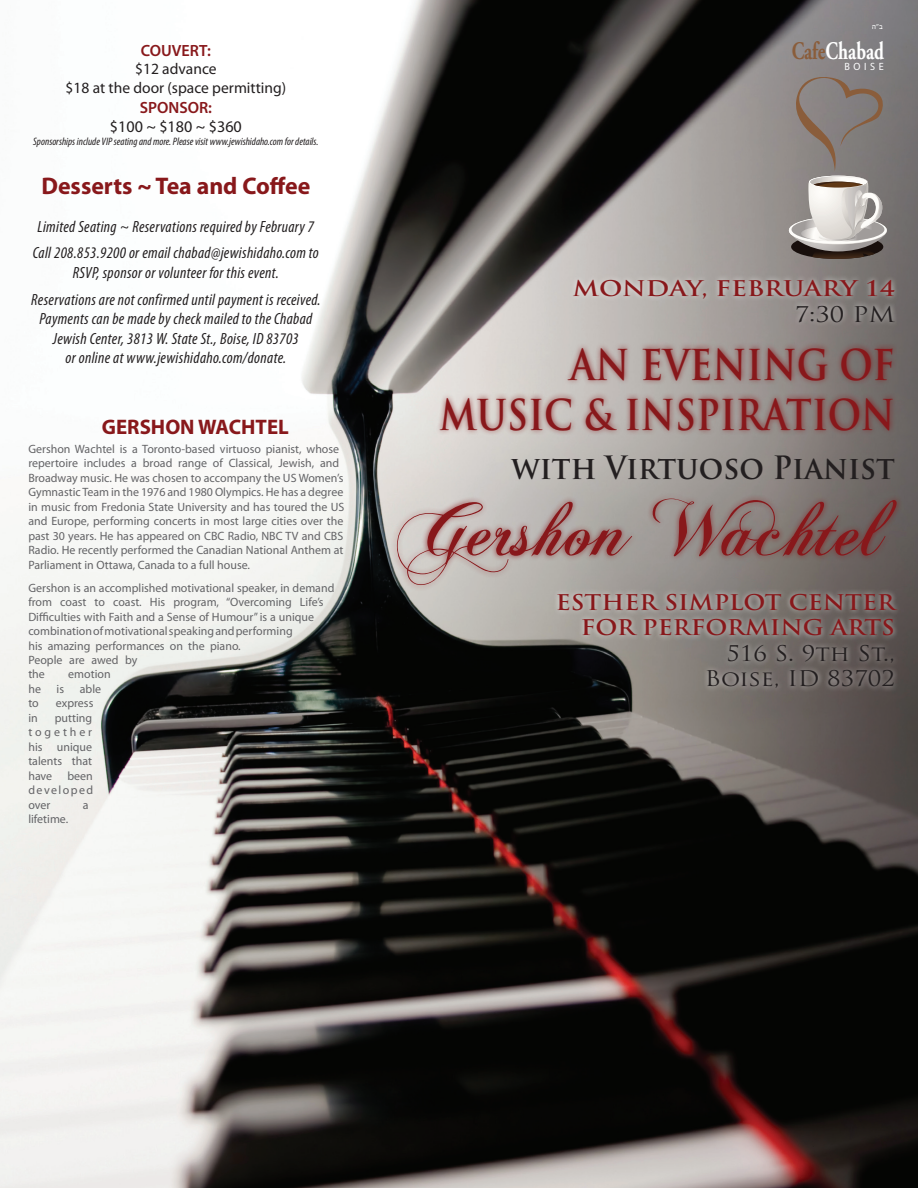
<style>
.page{position:relative;width:918px;height:1188px;background:#fff}
.page>*{position:absolute;margin:0;border:0;box-sizing:border-box;transform-origin:0 0}
.t1{font:82.5px "Chopin Script";color:#88181b}
.t2{font:700 41.4px/49.7px "Trajan Pro";color:#88181b;text-align:right;scale:.87 1}
.t3{font:700 31.35px "Trajan Pro";color:#231f20;scale:.95 1}
.t4{font:700 25.2px "Adobe Garamond Pro";color:#fff;scale:.73 1}
.t5{font:700 24.15px "Myriad Pro";color:#88181b}
.t6{font:700 21.15px/25.3px "Trajan Pro";color:#88181b;text-align:right;scale:1.12 1}
.t7{font:21.15px/25.3px "Trajan Pro";color:#231f20;text-align:right;scale:1.12 1}
.t8{font:700 21.15px "Trajan Pro";color:#88181b;scale:1.19 1}
.t9{font:700 21.15px "Myriad Pro";color:#88181b}
.t10{font:21.15px "Trajan Pro";color:#231f20;scale:1.19 1}
.t11{font:italic condensed 16.35px/26.5px "Myriad Pro";letter-spacing:.02em;color:#231f20;text-align:center}
.t12{font:600 16.35px "Myriad Pro";color:#88181b}
.t13{font:16.35px "Myriad Pro";color:#231f20}
.t14{font:15.6px/18.8px "Myriad Pro";color:#231f20;text-align:center}
.t15{font:12px/14.4px "Myriad Pro";color:#636366}
.t16{font:italic condensed 10.8px "Myriad Pro";color:#231f20}
.t17{font:10.5px "Myriad Pro";letter-spacing:.35em;color:#fff;scale:.96 1}
.t18{font:7.2px "Guttman Kav";color:#fff}
.s1{font-family:"Calibri"}
.s2{color:#8a5d3b}
</style>
<div class="page">
<img style="left:0;top:0;width:918px;height:1188px">
<svg style="left:785px;top:71px;width:106px;height:188px;background:#958e8a"></svg>
<div style="left:434px;top:342px;width:463px;height:94px;background:#88181b;opacity:.75"></div>
<div style="left:391px;top:492px;width:511px;height:99px;background:#88181b;opacity:.75"></div>
<div style="left:567px;top:274px;width:331px;height:53px;background:#fff;opacity:.75"></div>
<div style="left:551px;top:587px;width:349px;height:106px;background:#fff;opacity:.75"></div>
<h3 class="t12" style="left:141px;top:40px;width:72px">COUVERT:</h3>
<h3 class="t14" style="left:66px;top:60px;width:222px">$12 advance<br>$18 at the door (space permitting)</h3>
<h3 class="t12" style="left:140px;top:97px;width:74px">SPONSOR:</h3>
<h3 class="t13" style="left:110px;top:117px;width:134px">$100 ~ $180 ~ $360</h3>
<p class="t16" style="left:33px;top:135px;width:287px">Sponsorships include VIP seating and more. Please visit www.jewishidaho.com for details.</p>
<h3 class="t5" style="left:41px;top:170px;width:270px">Desserts ~ Tea and Coffee</h3>
<h3 class="t11" style="left:33px;top:213px;width:288px;text-align:left">Limited Seating ~ Reservations required by February 7<br>Call 208.853.9200 or email chabad@jewishidaho.com to</h3>
<h3 class="t11" style="left:31px;top:259px;width:291px">RSVP, sponsor or volunteer for this event.<br>Reservations are not confirmed until payment is received.</h3>
<h3 class="t11" style="left:39px;top:309px;width:275px;line-height:19.5px">Payments can be made by check mailed to the Chabad<br>Jewish Center, 3813 W. State St., Boise, ID 83703<br>or online at www.jewishidaho.com/donate.</h3>
<h3 class="t9" style="left:102px;top:413px;width:188px">GERSHON WACHTEL</h3>
<p class="t15" style="left:28px;top:441px;width:318px">Gershon Wachtel is a Toronto-based virtuoso pianist, whose repertoire includes a broad range of Classical, Jewish, and Broadway music. He was chosen to accompany the US Women’s Gymnastic Team in the 1976 and 1980 Olympics. He has a degree in music from Fredonia State University and has toured the US and Europe, performing concerts in most large cities over the past 30 years. He has appeared on CBC Radio, NBC TV and CBS Radio. He recently performed the Canadian National Anthem at Parliament in Ottawa, Canada to a full house.</p>
<p class="t15" style="left:28px;top:580px;width:308px">Gershon is an accomplished motivational speaker, in demand from coast to coast. His program, “Overcoming Life’s Difficulties with Faith and a Sense of Humour” is a unique combination of motivational speaking and performing<br>his amazing performances on the piano.<br>People are awed by<br>the</p>
<p class="t15" style="left:68px;top:667px;width:44px">emotion</p>
<p class="t15" style="left:28px;top:682px;width:14px">he</p>
<p class="t15" style="left:57px;top:682px;width:9px">is</p>
<p class="t15" style="left:80px;top:682px;width:23px">able</p>
<p class="t15" style="left:28px;top:696px;width:12px">to</p>
<p class="t15" style="left:56px;top:696px;width:39px">express</p>
<p class="t15" style="left:28px;top:710px;width:11px">in</p>
<p class="t15" style="left:28px;top:710px;width:65px;text-align:justify;text-indent:26px">putting together his unique talents that have</p>
<p class="t15" style="left:28px;top:768px;width:67px;text-align:justify;text-indent:39px">been developed over</p>
<p class="t15" style="left:83px;top:797px;width:7px">a</p>
<p class="t15" style="left:28px;top:812px;width:41px">lifetime.</p>
<p class="t18" style="left:872px;top:22px;width:12px">ב<span class="s1">“</span>ה</p>
<h3 class="t4" style="left:792px;top:36px;width:128px"><span class="s2">Cafe</span>Chabad</h3>
<p class="t17" style="left:845px;top:60px;width:42px">BOISE</p>
<h3 class="t8" style="left:573px;top:275px;width:272px">MONDAY, FEBRUARY 14</h3>
<h3 class="t10" style="left:795px;top:300px;width:86px">7:30 PM</h3>
<h2 class="t2" style="left:439px;top:341px;width:525px">AN EVENING OF<br>MUSIC &amp; INSPIRATION</h2>
<h3 class="t3" style="left:511px;top:448px;width:405px">WITH VIRTUOSO PIANIST</h3>
<h1 class="t1" style="left:397px;top:478px;width:488px">Gershon Wachtel</h1>
<h3 class="t6" style="left:556px;top:590px;width:304px">ESTHER SIMPLOT CENTER<br>FOR PERFORMING ARTS</h3>
<h3 class="t7" style="left:705px;top:640px;width:171px">516 S. 9th St.,<br>Boise, ID 83702</h3>
</div>
